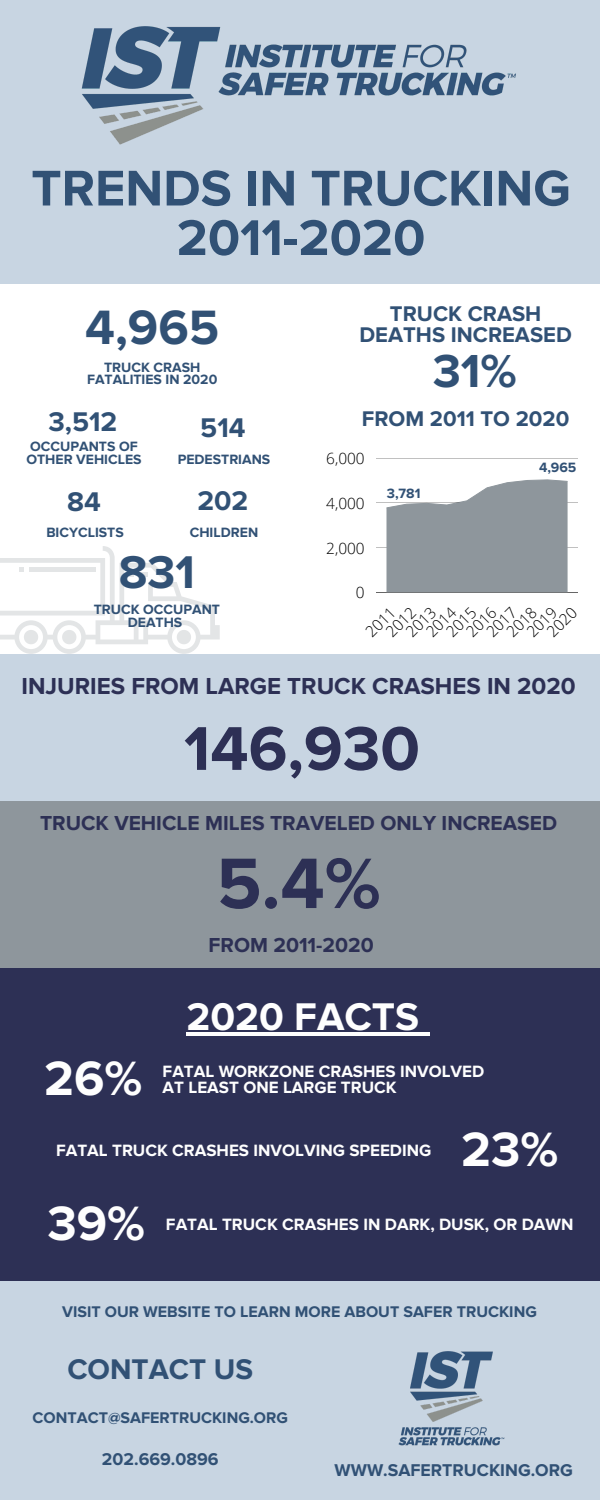
<style>
.page{position:relative;width:600px;height:1500px;background:#fff}
.page>*{position:absolute;margin:0;border:0;box-sizing:border-box;transform-origin:0 0}
.t1{font:700 74px "Proxima Nova";color:#2d3055}
.t2{font:700 64px "Proxima Nova";color:#2d3055}
.t3{font:700 52px "Proxima Nova";color:#315175}
.t4{font:700 50px "Proxima Nova";color:#fefefe}
.t5{font:700 50px "Proxima Nova";color:#315175}
.t6{font:700 48px "Proxima Nova";color:#315175}
.t7{font:700 47.6px "Proxima Nova";color:#315175}
.t8{font:700 40px "Proxima Nova";color:#fefefe}
.t9{font:700 29.5px "Proxima Nova";color:#315175}
.t10{font:700 28px "Proxima Nova";color:#315175}
.t11{font:700 24px "Proxima Nova";color:#2d3055}
.t12{font:700 22px/21px "Proxima Nova";color:#315175;text-align:center}
.t13{font:700 21px "Proxima Nova";color:#2d3055}
.t14{font:700 17.7px "Proxima Nova";color:#315175}
.t15{font:700 17px "Proxima Nova";color:#fefefe}
.t16{font:700 16px "Proxima Nova";color:#315175}
.t17{font:300 15.4px "Open Sans";color:#000}
.t18{font:700 14px/12.8px "Proxima Nova";color:#315175;text-align:center}
</style>
<div class="page">
<div style="left:0;top:801px;width:600px;height:168px;background:#8e969c"></div>
<div style="left:0;top:969px;width:600px;height:312px;background:#2d3055"></div>
<div style="left:0;top:654px;width:600px;height:147px;background:#c8d5e2"></div>
<div style="left:0;top:1281px;width:600px;height:219px;background:#c8d5e2"></div>
<div style="left:0;top:0;width:600px;height:284px;background:#c8d5e2"></div>
<img style="left:398px;top:1351px;width:107px;height:95px">
<svg style="left:0;top:546px;width:220px;height:108px"></svg>
<img style="left:81px;top:26px;width:435px;height:119px">
<hr style="left:376px;top:458px;width:202px;height:1px;background:#000">
<hr style="left:376px;top:503px;width:202px;height:1px;background:#000">
<hr style="left:376px;top:548px;width:202px;height:1px;background:#000">
<hr style="left:376px;top:592px;width:202px;height:1px;background:#000">
<svg style="left:386px;top:479px;width:182px;height:113px;background:#9ba2a8"></svg>
<hr style="left:186px;top:1033px;width:233px;height:3px;background:#fefefe">
<svg style="left:419px;top:1033px;width:10px;height:3px"></svg>
<p class="t3" style="left:31px;top:158px;width:541px">TRENDS IN TRUCKING</p>
<p class="t3" style="left:177px;top:207px;width:250px">2011-2020</p>
<p class="t5" style="left:85px;top:298px;width:135px">4,965</p>
<p class="t18" style="left:104px;top:361px;width:98px">TRUCK CRASH</p>
<p class="t18" style="left:87px;top:374px;width:132px">FATALITIES IN 2020</p>
<p class="t10" style="left:48px;top:405px;width:70px">3,512</p>
<p class="t18" style="left:26px;top:440px;width:117px;text-align:left">OCCUPANTS OF<br>OTHER VEHICLES</p>
<p class="t10" style="left:200px;top:411px;width:47px">514</p>
<p class="t18" style="left:178px;top:453px;width:94px">PEDESTRIANS</p>
<p class="t10" style="left:67px;top:485px;width:35px">84</p>
<p class="t18" style="left:46px;top:526px;width:79px">BICYCLISTS</p>
<p class="t10" style="left:197px;top:485px;width:52px">202</p>
<p class="t18" style="left:190px;top:526px;width:70px">CHILDREN</p>
<p class="t7" style="left:119px;top:544px;width:78px">831</p>
<p class="t18" style="left:94px;top:603px;width:128px">TRUCK OCCUPANT<br>DEATHS</p>
<p class="t12" style="left:359px;top:303px;width:214px">TRUCK CRASH<br>DEATHS INCREASED</p>
<p class="t6" style="left:433px;top:343px;width:86px">31%</p>
<p class="t12" style="left:362px;top:408px;width:209px">FROM 2011 TO 2020</p>
<p class="t17" style="left:326px;top:448px;width:40px">6,000</p>
<p class="t17" style="left:326px;top:493px;width:40px">4,000</p>
<p class="t17" style="left:326px;top:537px;width:40px">2,000</p>
<p class="t17" style="left:356px;top:582px;width:10px">0</p>
<p class="t18" style="left:387px;top:487px;width:35px">3,781</p>
<p class="t18" style="left:539px;top:461px;width:39px">4,965</p>
<p class="t17" style="left:421px;top:627px;width:37px;rotate:-45deg">2014</p>
<p class="t17" style="left:461px;top:627px;width:37px;rotate:-45deg">2016</p>
<p class="t17" style="left:542px;top:627px;width:37px;rotate:-45deg">2020</p>
<p class="t17" style="left:502px;top:627px;width:37px;rotate:-45deg">2018</p>
<p class="t17" style="left:522px;top:627px;width:37px;rotate:-45deg">2019</p>
<p class="t17" style="left:481px;top:627px;width:37px;rotate:-45deg">2017</p>
<p class="t17" style="left:381px;top:627px;width:37px;rotate:-45deg">2012</p>
<p class="t17" style="left:401px;top:627px;width:37px;rotate:-45deg">2013</p>
<p class="t17" style="left:441px;top:627px;width:37px;rotate:-45deg">2015</p>
<p class="t17" style="left:361px;top:627px;width:37px;rotate:-45deg">2011</p>
<p class="t11" style="left:21px;top:671px;width:556px">INJURIES FROM LARGE TRUCK CRASHES IN 2020</p>
<p class="t2" style="left:184px;top:711px;width:237px">146,930</p>
<p class="t13" style="left:40px;top:811px;width:519px">TRUCK VEHICLE MILES TRAVELED ONLY INCREASED</p>
<p class="t1" style="left:217px;top:840px;width:166px">5.4%</p>
<p class="t13" style="left:209px;top:933px;width:167px">FROM 2011-2020</p>
<p class="t8" style="left:186px;top:993px;width:234px">2020 FACTS</p>
<p class="t4" style="left:44px;top:1049px;width:100px">26%</p>
<p class="t15" style="left:163px;top:1061px;width:323px">FATAL WORKZONE CRASHES INVOLVED</p>
<p class="t15" style="left:163px;top:1077px;width:236px">AT LEAST ONE LARGE TRUCK</p>
<p class="t15" style="left:56px;top:1141px;width:377px">FATAL TRUCK CRASHES INVOLVING SPEEDING</p>
<p class="t4" style="left:461px;top:1120px;width:99px">23%</p>
<p class="t4" style="left:48px;top:1194px;width:99px">39%</p>
<p class="t15" style="left:166px;top:1214px;width:409px">FATAL TRUCK CRASHES IN DARK, DUSK, OR DAWN</p>
<p class="t16" style="left:62px;top:1302px;width:476px">VISIT OUR WEBSITE TO LEARN MORE ABOUT SAFER TRUCKING</p>
<p class="t9" style="left:67px;top:1352px;width:187px">CONTACT US</p>
<p class="t16" style="left:33px;top:1408px;width:257px">CONTACT@SAFERTRUCKING.ORG</p>
<p class="t14" style="left:102px;top:1449px;width:118px">202.669.0896</p>
<p class="t14" style="left:335px;top:1459px;width:240px">WWW.SAFERTRUCKING.ORG</p>
</div>
